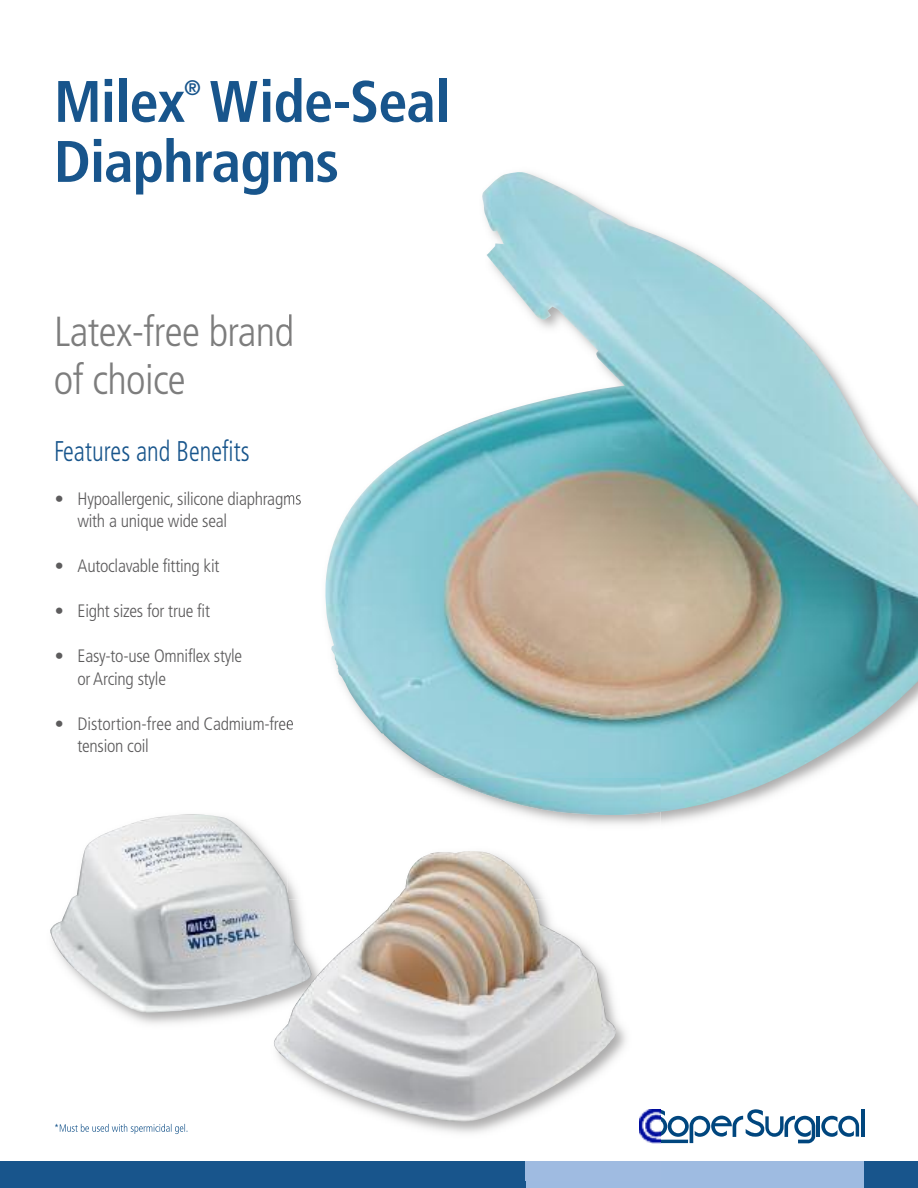
<style>
.page{position:relative;width:918px;height:1188px;background:#fff}
.page>*{position:absolute;margin:0;border:0;box-sizing:border-box;transform-origin:0 0}
.t1{font:700 condensed 58.5px "Frutiger LT Std";letter-spacing:-.015em;color:#18558c}
.t2{font:300 condensed 42px/48px "Frutiger LT Std";letter-spacing:-.015em;color:#7d7d7d}
.t3{font:300 condensed 28.5px "Frutiger LT Std";color:#18558c;scale:.88 1}
.t4{font:700 condensed 21px "Frutiger LT Std";color:#18558c}
.t5{font:300 condensed 18px/22.5px "Frutiger LT Std";letter-spacing:-.015em;color:#5d5c5d}
</style>
<div class="page">
<img style="left:288px;top:151px;width:49px;height:32px">
<img style="left:288px;top:314px;width:4px;height:32px">
<img style="left:325px;top:172px;width:593px;height:643px">
<div style="left:0;top:1161px;width:918px;height:27px;background:#18558c"></div>
<div style="left:526px;top:1161px;width:337px;height:27px;background:#9ebbe1"></div>
<hr style="left:817px;top:1117px;width:3px;height:20px;background:#00467e">
<svg style="left:821px;top:1116px;width:38px;height:21px"></svg>
<hr style="left:861px;top:1109px;width:3px;height:28px;background:#00467e">
<svg style="left:661px;top:1109px;width:154px;height:34px"></svg>
<img style="left:56px;top:1020px;width:605px;height:124px">
<img style="left:55px;top:1124px;width:78px;height:8px">
<img style="left:325px;top:778px;width:336px;height:47px">
<img style="left:447px;top:778px;width:214px;height:37px">
<img style="left:640px;top:1109px;width:21px;height:34px">
<img style="left:50px;top:814px;width:567px;height:308px">
<h1 class="t1" style="left:54px;top:78px;width:398px">Milex Wide-Seal</h1>
<p class="t4" style="left:184px;top:79px;width:18px">®</p>
<h1 class="t1" style="left:54px;top:138px;width:287px">Diaphragms</h1>
<h2 class="t2" style="left:54px;top:311px;width:242px">Latex-free brand of choice</h2>
<h3 class="t3" style="left:54px;top:440px;width:224px">Features and Benefits</h3>
<p class="t5" style="left:77px;top:488px;width:226px;text-indent:-22px">• Hypoallergenic, silicone diaphragms with a unique wide seal</p>
<p class="t5" style="left:55px;top:556px;width:166px">• Autoclavable fitting kit</p>
<p class="t5" style="left:55px;top:601px;width:157px">• Eight sizes for true fit</p>
<p class="t5" style="left:77px;top:646px;width:166px;text-indent:-22px">• Easy-to-use Omniflex style or Arcing style</p>
<p class="t5" style="left:77px;top:713px;width:218px;text-indent:-22px">• Distortion-free and Cadmium-free tension coil</p>
</div>
